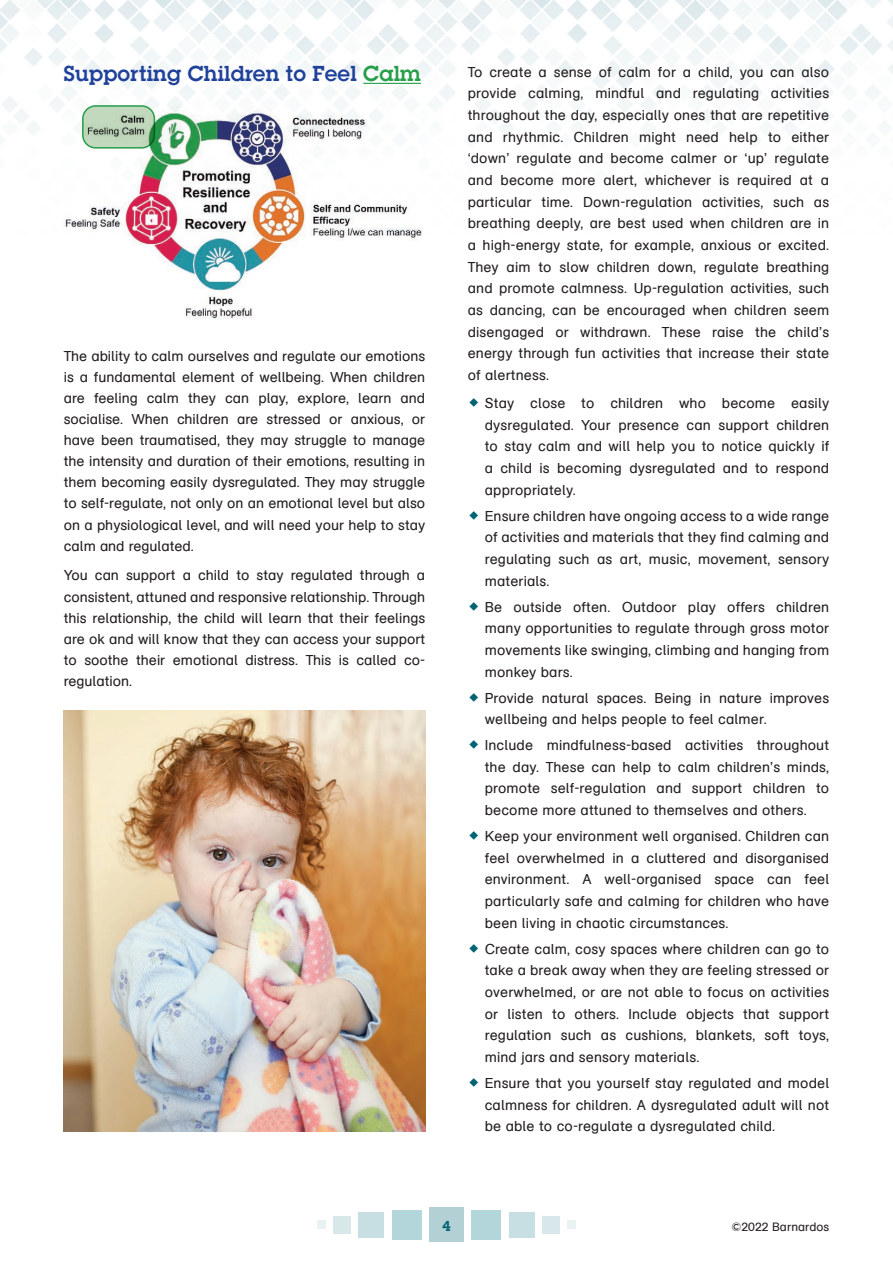
<style>
.page{position:relative;width:893px;height:1263px;background:#fff}
.page>*{position:absolute;margin:0;border:0;box-sizing:border-box;transform-origin:0 0}
.Heading_2{font:600 22.5px "Lubalin Graph";letter-spacing:.01em;color:#20419a}
.t1{font:600 15px "Lubalin Graph";color:#006272}
.t2{font:14.25px/21.6px "AG Schoolbook Regular A";letter-spacing:.01em;color:#231f20;text-align:justify}
.t3{font:12px "AG Schoolbook Regular A";letter-spacing:.005em;color:#231f20}
.s1{color:#269e4a}
</style>
<div class="page">
<div style="left:429px;top:1208px;width:34px;height:34px;background:#b3d0d4"></div>
<div style="left:392px;top:1210px;width:30px;height:29px;background:#b3d6db"></div>
<div style="left:359px;top:1212px;width:25px;height:25px;background:#c7dee2"></div>
<div style="left:567px;top:1220px;width:9px;height:9px;background:#e9f1f3"></div>
<div style="left:334px;top:1216px;width:17px;height:17px;background:#d7e7ea"></div>
<div style="left:542px;top:1216px;width:17px;height:17px;background:#d7e7ea"></div>
<div style="left:317px;top:1220px;width:9px;height:9px;background:#e9f1f3"></div>
<div style="left:509px;top:1212px;width:25px;height:25px;background:#c7dee2"></div>
<div style="left:471px;top:1210px;width:30px;height:29px;background:#b3d6db"></div>
<img style="left:0;top:0;width:893px;height:220px">
<hr style="left:363px;top:83px;width:58px;height:1px;background:#269e4a">
<div style="left:82px;top:105px;width:73px;height:44px;border:2px solid #269e4a;border-radius:13px"></div>
<img style="left:64px;top:107px;width:361px;height:211px">
<img style="left:64px;top:710px;width:361px;height:421px">
<p class="Heading_2" style="left:64px;top:60px;width:359px">Supporting Children to Feel <span class="s1">Calm</span></p>
<p class="t2" style="left:64px;top:345px;width:363px;line-height:21.1px">The ability to calm ourselves and regulate our emotions is a fundamental element of wellbeing. When children are feeling calm they can play, explore, learn and socialise. When children are stressed or anxious, or have been traumatised, they may struggle to manage the intensity and duration of their emotions, resulting in them becoming easily dysregulated. They may struggle to self-regulate, not only on an emotional level but also on a physiological level, and will need your help to stay calm and regulated.</p>
<p class="t2" style="left:64px;top:565px;width:363px;line-height:21.1px">You can support a child to stay regulated through a consistent, attuned and responsive relationship. Through this relationship, the child will learn that their feelings are ok and will know that they can access your support to soothe their emotional distress. This is called co&shy;regulation.</p>
<p class="t2" style="left:468px;top:61px;width:363px">To create a sense of calm for a child, you can also provide calming, mindful and regulating activities throughout the day, especially ones that are repetitive and rhythmic. Children might need help to either ‘down’ regulate and become calmer or ‘up’ regulate and become more alert, whichever is required at a particular time. Down-regulation activities, such as breathing deeply, are best used when children are in a high-energy state, for example, anxious or excited.<br>They aim to slow children down, regulate breathing and promote calmness. Up-regulation activities, such as dancing, can be encouraged when children seem disengaged or withdrawn. These raise the child’s energy through fun activities that increase their state of alertness.</p>
<p class="t2" style="left:485px;top:393px;width:346px">Stay close to children who become easily dysregulated. Your presence can support children to stay calm and will help you to notice quickly if a child is becoming dysregulated and to respond appropriately.</p>
<p class="t2" style="left:485px;top:505px;width:346px">Ensure children have ongoing access to a wide range of activities and materials that they find calming and regulating such as art, music, movement, sensory materials.</p>
<p class="t2" style="left:485px;top:596px;width:346px">Be outside often. Outdoor play offers children many opportunities to regulate through gross motor movements like swinging, climbing and hanging from monkey bars.</p>
<p class="t2" style="left:485px;top:687px;width:346px">Provide natural spaces. Being in nature improves wellbeing and helps people to feel calmer.</p>
<p class="t2" style="left:485px;top:735px;width:346px">Include mindfulness-based activities throughout the day. These can help to calm children’s minds, promote self-regulation and support children to become more attuned to themselves and others.</p>
<p class="t2" style="left:485px;top:825px;width:346px">Keep your environment well organised. Children can feel overwhelmed in a cluttered and disorganised environment. A well-organised space can feel particularly safe and calming for children who have been living in chaotic circumstances.</p>
<p class="t2" style="left:485px;top:938px;width:346px">Create calm, cosy spaces where children can go to take a break away when they are feeling stressed or overwhelmed, or are not able to focus on activities or listen to others. Include objects that support regulation such as cushions, blankets, soft toys, mind jars and sensory materials.</p>
<p class="t2" style="left:485px;top:1072px;width:346px">Ensure that you yourself stay regulated and model calmness for children. A dysregulated adult will not be able to co-regulate a dysregulated child.</p>
<p class="t1" style="left:442px;top:1216px;width:10px">4</p>
<p class="t3" style="left:731px;top:1220px;width:99px">©2022 Barnardos</p>
</div>
